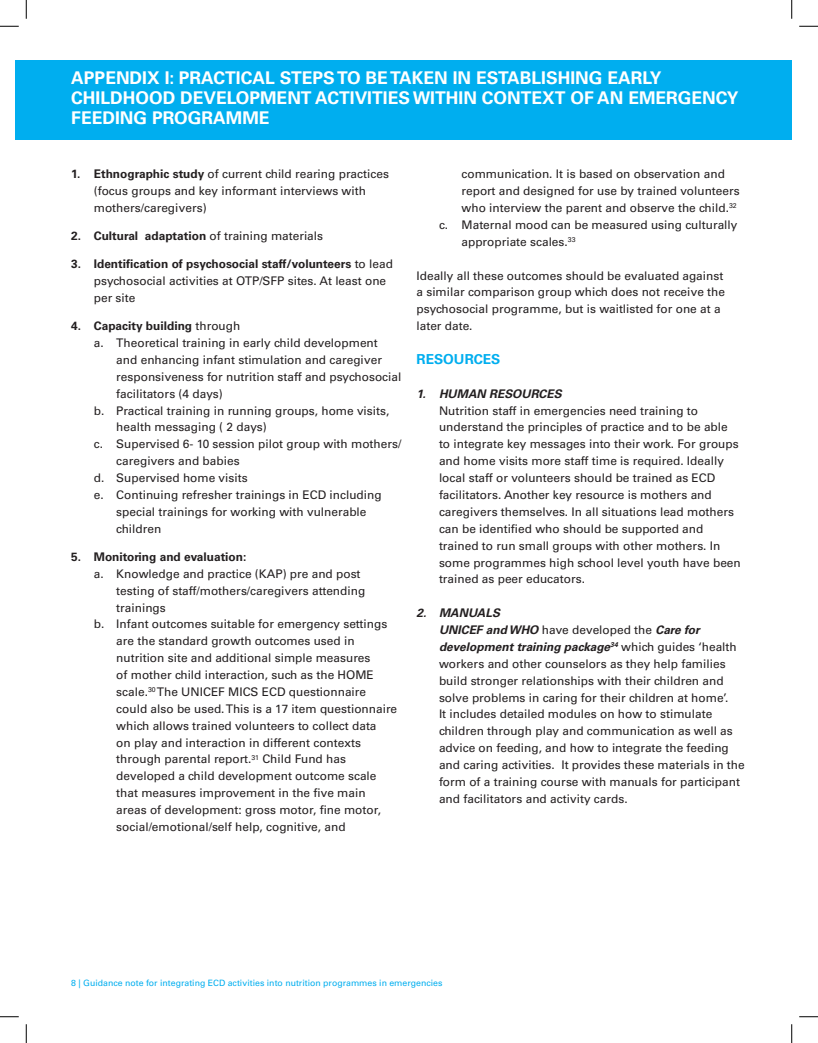
<style>
.page{position:relative;width:818px;height:1043px;background:#fff}
.page>*{position:absolute;margin:0;border:0;box-sizing:border-box;transform-origin:0 0}
.appendix_title{font:700 17.5px/20px "Univers";color:#fff}
.Subhead{font:700 13.75px "Univers";color:#00aeef}
.t1{font:11.88px/16.9px "Univers";color:#231f20}
.t2{font:700 11.88px "Univers";color:#231f20}
.t3{font:8.75px "Univers";color:#00aeef}
.s1{font-weight:700}
.s2{font-weight:400}
.s3{font-weight:700;font-style:italic}
</style>
<div class="page">
<div style="left:15px;top:60px;width:776px;height:80px;background:#00aeef"></div>
<svg style="left:0;top:25px;width:19px;height:2px"></svg>
<svg style="left:799px;top:25px;width:19px;height:2px"></svg>
<svg style="left:0;top:1016px;width:19px;height:1px"></svg>
<svg style="left:799px;top:1016px;width:19px;height:1px"></svg>
<svg style="left:25px;top:0;width:2px;height:19px"></svg>
<svg style="left:25px;top:1024px;width:2px;height:18px"></svg>
<svg style="left:791px;top:0;width:1px;height:19px"></svg>
<svg style="left:791px;top:1024px;width:1px;height:18px"></svg>
<p class="appendix_title" style="left:71px;top:68px;width:668px">APPENDIX I: PRACTICAL STEPS TO BE TAKEN IN ESTABLISHING EARLY<br>CHILDHOOD DEVELOPMENT ACTIVITIES WITHIN CONTEXT OF AN EMERGENCY<br>FEEDING PROGRAMME</p>
<p class="t1" style="left:94px;top:166px;width:296px;text-indent:-22px"><span class="s1">1. Ethnographic study</span> of current child rearing practices (focus groups and key informant interviews with mothers/caregivers)</p>
<p class="t2" style="left:71px;top:229px;width:253px">2. Cultural adaptation <span class="s2">of training materials</span></p>
<p class="t1" style="left:94px;top:256px;width:300px;text-indent:-22px"><span class="s1">3. Identification of psychosocial staff/volunteers</span> to lead psychosocial activities at OTP/SFP sites. At least one per site</p>
<p class="t2" style="left:71px;top:319px;width:170px">4. Capacity building <span class="s2">through</span></p>
<p class="t1" style="left:116px;top:334px;width:286px;text-indent:-22px">a. Theoretical training in early child development and enhancing infant stimulation and caregiver responsiveness for nutrition staff and psychosocial facilitators (4 days)</p>
<p class="t1" style="left:116px;top:402px;width:274px;text-indent:-22px">b. Practical training in running groups, home visits, health messaging ( 2 days)</p>
<p class="t1" style="left:116px;top:436px;width:287px;text-indent:-22px">c. Supervised 6- 10 session pilot group with mothers/ caregivers and babies</p>
<p class="t1" style="left:94px;top:469px;width:155px">d. Supervised home visits</p>
<p class="t1" style="left:116px;top:486px;width:267px;text-indent:-22px">e. Continuing refresher trainings in ECD including special trainings for working with vulnerable children</p>
<p class="t2" style="left:71px;top:549px;width:177px">5. Monitoring and evaluation:</p>
<p class="t1" style="left:116px;top:565px;width:250px;text-indent:-22px">a. Knowledge and practice (KAP) pre and post testing of staff/mothers/caregivers attending trainings</p>
<p class="t1" style="left:116px;top:616px;width:282px;text-indent:-22px">b. Infant outcomes suitable for emergency settings are the standard growth outcomes used in nutrition site and additional simple measures<br>of mother child interaction, such as the HOME scale.<sup>30</sup> The UNICEF MICS ECD questionnaire could also be used. This is a 17 item questionnaire which allows trained volunteers to collect data<br>on play and interaction in different contexts through parental report.<sup>31</sup> Child Fund has developed a child development outcome scale that measures improvement in the five main areas of development: gross motor, fine motor, social/emotional/self help, cognitive, and</p>
<p class="t1" style="left:461px;top:166px;width:280px">communication. It is based on observation and report and designed for use by trained volunteers who interview the parent and observe the child.<sup>32</sup></p>
<p class="t1" style="left:461px;top:216px;width:277px;text-indent:-22px">c. Maternal mood can be measured using culturally appropriate scales.<sup>33</sup></p>
<p class="t1" style="left:416px;top:267px;width:310px">Ideally all these outcomes should be evaluated against a similar comparison group which does not receive the psychosocial programme, but is waitlisted for one at a later date.</p>
<p class="Subhead" style="left:416px;top:351px;width:85px">RESOURCES</p>
<p class="t1" style="left:439px;top:385px;width:303px;text-indent:-22px"><span class="s3">1. HUMAN RESOURCES<br></span>Nutrition staff in emergencies need training to understand the principles of practice and to be able to integrate key messages into their work. For groups and home visits more staff time is required. Ideally local staff or volunteers should be trained as ECD facilitators. Another key resource is mothers and caregivers themselves. In all situations lead mothers can be identified who should be supported and trained to run small groups with other mothers. In some programmes high school level youth have been trained as peer educators.</p>
<p class="t1" style="left:439px;top:604px;width:307px;text-indent:-22px"><span class="s3">2. MANUALS<br>UNICEF and WHO</span> have developed the <span class="s3">Care for development training package</span><sup>34</sup> which guides ‘health workers and other counselors as they help families build stronger relationships with their children and solve problems in caring for their children at home’.<br>It includes detailed modules on how to stimulate children through play and communication as well as advice on feeding, and how to integrate the feeding and caring activities. It provides these materials in the form of a training course with manuals for participant and facilitators and activity cards.</p>
<p class="t3" style="left:71px;top:977px;width:372px">8 | Guidance note for integrating ECD activities into nutrition programmes in emergencies</p>
</div>
